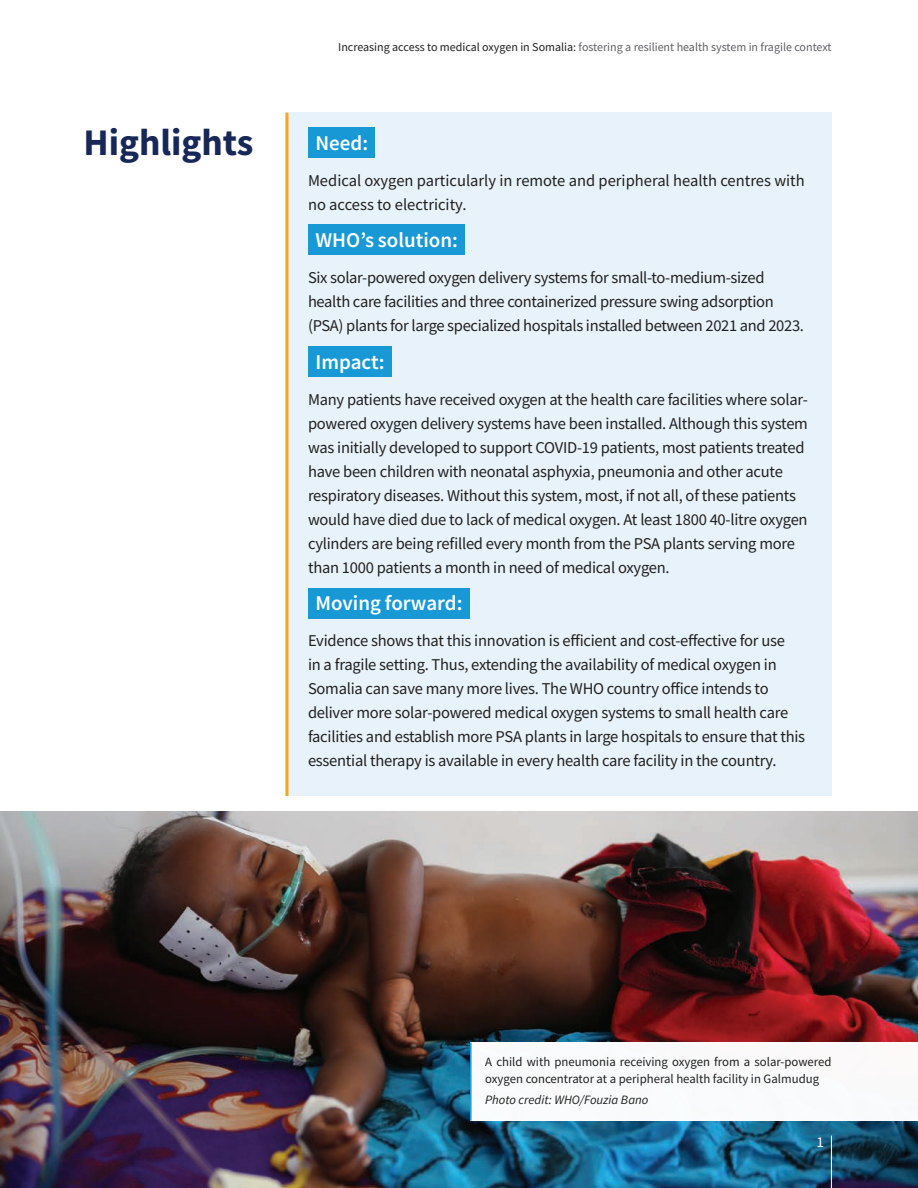
<style>
.page{position:relative;width:918px;height:1188px;background:#fff}
.page>*{position:absolute;margin:0;border:0;box-sizing:border-box;transform-origin:0 0}
.t1{font:700 37.5px "Source Sans Pro";color:#172757}
.t2{font:600 21px "Source Sans Pro";color:#fff}
.t3{font:16.5px/24px "Source Sans Pro";letter-spacing:-.015em;color:#202020}
.t4{font:15px "Source Sans Pro";color:#fff}
.t5{font:12.75px/16.5px "Source Sans Pro";color:#202020}
.t6{font:italic 12.75px "Source Sans Pro";color:#202020}
.t7{font:12px "Source Sans Pro";color:#606165}
.s1{color:#202020}
</style>
<div class="page">
<div style="left:286px;top:113px;width:546px;height:683px;background:#e8f2fa"></div>
<div style="left:308px;top:128px;width:66px;height:30px;background:#1899d6"></div>
<div style="left:308px;top:225px;width:156px;height:30px;background:#1899d6"></div>
<div style="left:308px;top:347px;width:83px;height:30px;background:#1899d6"></div>
<div style="left:308px;top:588px;width:161px;height:30px;background:#1899d6"></div>
<img style="left:0;top:811px;width:918px;height:377px">
<hr style="left:286px;top:113px;width:3px;height:683px;background:#f4a81c">
<hr style="left:831px;top:1136px;width:1px;height:52px;background:#fff">
<div style="left:470px;top:1042px;width:448px;height:79px;background:#fff"></div>
<hr style="left:470px;top:1042px;width:2px;height:79px;background:#1899d6">
<h1 class="t1" style="left:83px;top:117px;width:172px">Highlights</h1>
<p class="t7" style="left:338px;top:39px;width:495px"><span class="s1">Increasing access to medical oxygen in Somalia:</span> fostering a resilient health system in fragile context</p>
<p class="t2" style="left:316px;top:129px;width:54px">Need:</p>
<p class="t3" style="left:308px;top:168px;width:498px">Medical oxygen particularly in remote and peripheral health centres with no access to electricity.</p>
<p class="t2" style="left:316px;top:226px;width:144px">WHO’s solution:</p>
<p class="t3" style="left:308px;top:265px;width:497px">Six solar-powered oxygen delivery systems for small-to-medium-sized health care facilities and three containerized pressure swing adsorption (PSA) plants for large specialized hospitals installed between 2021 and 2023.</p>
<p class="t2" style="left:316px;top:348px;width:71px">Impact:</p>
<p class="t3" style="left:308px;top:387px;width:501px">Many patients have received oxygen at the health care facilities where solar&shy;powered oxygen delivery systems have been installed. Although this system was initially developed to support COVID-19 patients, most patients treated have been children with neonatal asphyxia, pneumonia and other acute respiratory diseases. Without this system, most, if not all, of these patients would have died due to lack of medical oxygen. At least 1800 40-litre oxygen cylinders are being refilled every month from the PSA plants serving more than 1000 patients a month in need of medical oxygen.</p>
<p class="t2" style="left:316px;top:589px;width:149px">Moving forward:</p>
<p class="t3" style="left:308px;top:628px;width:499px">Evidence shows that this innovation is efficient and cost-effective for use<br>in a fragile setting. Thus, extending the availability of medical oxygen in Somalia can save many more lives. The WHO country office intends to deliver more solar-powered medical oxygen systems to small health care facilities and establish more PSA plants in large hospitals to ensure that this essential therapy is available in every health care facility in the country.</p>
<p class="t5" style="left:485px;top:1054px;width:348px">A child with pneumonia receiving oxygen from a solar-powered oxygen concentrator at a peripheral health facility in Galmudug</p>
<p class="t6" style="left:485px;top:1092px;width:165px">Photo credit: WHO/Fouzia Bano</p>
<p class="t4" style="left:817px;top:1132px;width:9px">1</p>
</div>
